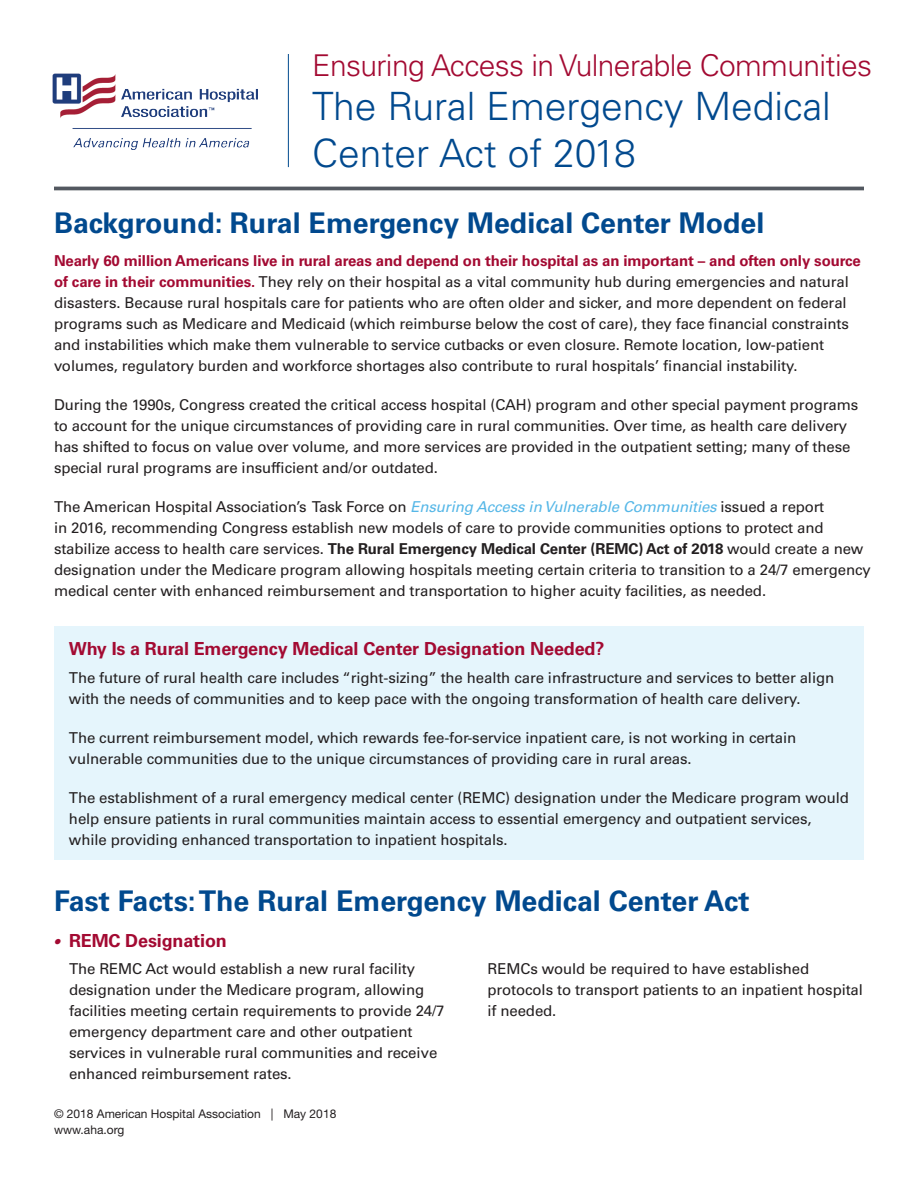
<style>
.page{position:relative;width:918px;height:1188px;background:#fff}
.page>*{position:absolute;margin:0;border:0;box-sizing:border-box;transform-origin:0 0}
.t1{font:300 39px/46.5px "Univers LT Std";color:#01498e}
.t2{font:300 30px "Univers LT Std";letter-spacing:-.02em;color:#a30a32}
.t3{font:700 28.5px "Univers LT Std";color:#01498e}
.body{font:700 18px "Univers LT Std";letter-spacing:-.01em;color:#a30a32}
.body-2{font:15px/21px "Univers LT Std";letter-spacing:-.01em;color:#231f20}
.Main_Body{font:12px "Helvetica Neue LT Std";color:#231f20}
.s1{font-weight:700;color:#a30a32}
.s2{font-style:italic;color:#56b7e7}
.s3{font-weight:700}
.s4{font-style:italic;font-size:15px}
</style>
<div class="page">
<div style="left:54px;top:626px;width:810px;height:234px;background:#e5f5fc"></div>
<hr style="left:54px;top:187px;width:810px;height:3px;background:#535860">
<hr style="left:288px;top:54px;width:1px;height:113px;background:#01498e">
<img style="left:52px;top:73px;width:205px;height:76px">
<p class="t2" style="left:312px;top:48px;width:561px">Ensuring Access in Vulnerable Communities</p>
<p class="t1" style="left:312px;top:83px;width:520px">The Rural Emergency Medical<br>Center Act of 2018</p>
<p class="t3" style="left:54px;top:206px;width:712px">Background: Rural Emergency Medical Center Model</p>
<p class="body-2" style="left:54px;top:251px;width:808px"><span class="s1">Nearly 60 million Americans live in rural areas and depend on their hospital as an important – and often only source of care in their communities.</span> They rely on their hospital as a vital community hub during emergencies and natural disasters. Because rural hospitals care for patients who are often older and sicker, and more dependent on federal programs such as Medicare and Medicaid (which reimburse below the cost of care), they face financial constraints and instabilities which make them vulnerable to service cutbacks or even closure. Remote location, low-patient volumes, regulatory burden and workforce shortages also contribute to rural hospitals’ financial instability.</p>
<p class="body-2" style="left:54px;top:395px;width:806px">During the 1990s, Congress created the critical access hospital (CAH) program and other special payment programs to account for the unique circumstances of providing care in rural communities. Over time, as health care delivery has shifted to focus on value over volume, and more services are provided in the outpatient setting; many of these special rural programs are insufficient and/or outdated.</p>
<p class="body-2" style="left:54px;top:497px;width:818px">The American Hospital Association’s Task Force on <span class="s2">Ensuring Access in Vulnerable Communities</span> issued a report<br>in 2016, recommending Congress establish new models of care to provide communities options to protect and stabilize access to health care services. <span class="s3">The Rural Emergency Medical Center (REMC) Act of 2018</span> would create a new designation under the Medicare program allowing hospitals meeting certain criteria to transition to a 24/7 emergency medical center with enhanced reimbursement and transportation to higher acuity facilities, as needed.</p>
<p class="body" style="left:69px;top:638px;width:537px">Why Is a Rural Emergency Medical Center Designation Needed?</p>
<p class="body-2" style="left:69px;top:667px;width:767px">The future of rural health care includes “right-sizing” the health care infrastructure and services to better align with the needs of communities and to keep pace with the ongoing transformation of health care delivery.</p>
<p class="body-2" style="left:69px;top:727px;width:729px">The current reimbursement model, which rewards fee-for-service inpatient care, is not working in certain vulnerable communities due to the unique circumstances of providing care in rural areas.</p>
<p class="body-2" style="left:69px;top:787px;width:782px">The establishment of a rural emergency medical center (REMC) designation under the Medicare program would help ensure patients in rural communities maintain access to essential emergency and outpatient services, while providing enhanced transportation to inpatient hospitals.</p>
<p class="t3" style="left:54px;top:884px;width:697px">Fast Facts: The Rural Emergency Medical Center Act</p>
<p class="body" style="left:54px;top:930px;width:174px"><span class="s4">•</span> REMC Designation</p>
<p class="body-2" style="left:69px;top:958px;width:377px">The REMC Act would establish a new rural facility designation under the Medicare program, allowing facilities meeting certain requirements to provide 24/7 emergency department care and other outpatient services in vulnerable rural communities and receive enhanced reimbursement rates.</p>
<p class="body-2" style="left:488px;top:958px;width:377px">REMCs would be required to have established protocols to transport patients to an inpatient hospital if needed.</p>
<p class="Main_Body" style="left:54px;top:1106px;width:284px">© 2018 American Hospital Association | May 2018</p>
<p class="Main_Body" style="left:54px;top:1123px;width:72px">www.aha.org</p>
</div>
